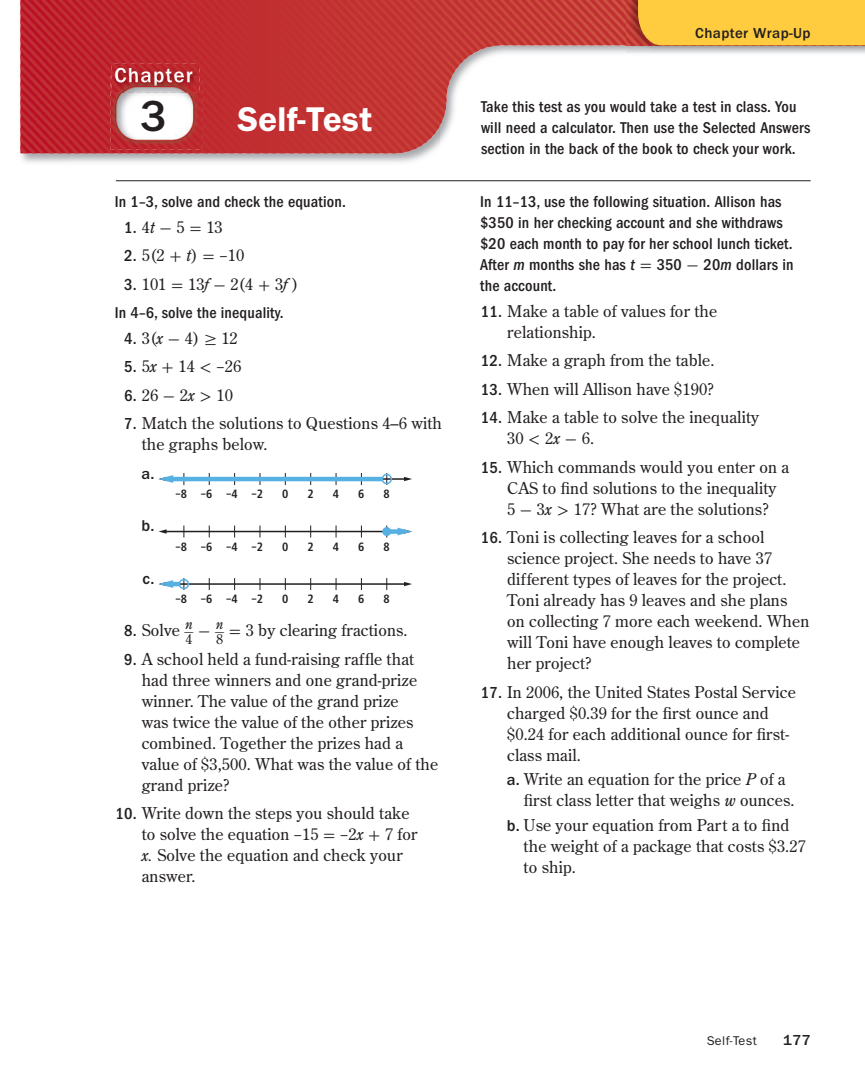
<style>
.page{position:relative;width:865px;height:1081px;background:#fff}
.page>*{position:absolute;margin:0;border:0;box-sizing:border-box;transform-origin:0 0}
.t1{font:500 45px "ITC Franklin Gothic Std";color:#231f20}
.t2{font:600 34.5px "ITC Franklin Gothic Std";letter-spacing:.01em;color:#fff}
.t3{font:500 21px "ITC Franklin Gothic Std";letter-spacing:.06em;color:#fff}
.t4{font:16.2px/21px "Century Old Style Std";letter-spacing:.01em;color:#231f20}
.t5{font:500 condensed 16.2px/21px "ITC Franklin Gothic Std";letter-spacing:.01em;color:#231f20}
.t6{font:500 16.2px "ITC Franklin Gothic Std";color:#231f20}
.t7{font:500 15px "ITC Franklin Gothic Std";letter-spacing:.025em;color:#231f20}
.t8{font:13.8px/13.8px "Uni Math";color:#231f20;text-align:right;scale:.66 1}
.t9{font:13.8px "Century Old Style Std";color:#231f20}
.t10{font:12.75px "ITC Franklin Gothic Std";letter-spacing:.03em;color:#231f20}
.t11{font:700 12px "Math Pi One";color:#231f20}
.t12{font:700 condensed 12px "Frutiger LT Std";color:#231f20}
.s1{font-family:"ITC Franklin Gothic Std";font-weight:500;font-stretch:condensed;font-size:16.5px}
.s2{font-style:italic}
.s3{font-family:"Uni Math"}
.s4{font-size:16.5px}
.s5{font-family:"Century Old Style Std";font-weight:400;font-stretch:normal}
.s6{font-family:"Uni Math";font-weight:400;font-stretch:normal}
.s7{font-family:"Century Old Style Std";font-weight:400;font-style:italic;font-stretch:normal}
.s8{font-family:"Frutiger LT Std";font-stretch:condensed}
.s9{font-size:16.2px}
.s10{font-family:"Century Old Style Std";font-style:italic}
.s11{font-family:"Century Old Style Std"}
.s12{font-family:"ITC Franklin Gothic Std";font-weight:500}
</style>
<div class="page">
<img style="left:20px;top:153px;width:50px;height:10px">
<img style="left:70px;top:153px;width:360px;height:10px">
<img style="left:20px;top:0;width:841px;height:153px">
<img style="left:626px;top:0;width:239px;height:53px">
<img style="left:111px;top:64px;width:89px;height:12px">
<img style="left:115px;top:68px;width:78px;height:8px">
<img style="left:111px;top:76px;width:92px;height:74px">
<img style="left:115px;top:76px;width:77px;height:10px">
<hr style="left:116px;top:180px;width:694px;height:1px;background:#231f20">
<hr style="left:164px;top:478px;width:242px;height:2px;background:#231f20">
<svg style="left:404px;top:477px;width:8px;height:4px"></svg>
<hr style="left:170px;top:477px;width:212px;height:4px;background:#57b0e2">
<svg style="left:158px;top:475px;width:15px;height:8px"></svg>
<div style="left:381px;top:474px;width:11px;height:10px;border:2px solid #57b0e2;border-radius:50%"></div>
<hr style="left:164px;top:531px;width:242px;height:1px;background:#231f20">
<svg style="left:158px;top:529px;width:9px;height:5px"></svg>
<div style="left:387px;top:529px;width:13px;height:5px;background:#57b0e2"></div>
<svg style="left:397px;top:527px;width:15px;height:8px"></svg>
<div style="left:382px;top:527px;width:9px;height:9px;background:#57b0e2;border-radius:50%"></div>
<hr style="left:164px;top:583px;width:242px;height:2px;background:#231f20">
<svg style="left:404px;top:582px;width:8px;height:4px"></svg>
<svg style="left:259px;top:578px;width:1px;height:12px"></svg>
<svg style="left:336px;top:578px;width:1px;height:12px"></svg>
<svg style="left:386px;top:578px;width:1px;height:12px"></svg>
<svg style="left:158px;top:578px;width:26px;height:12px"></svg>
<div style="left:179px;top:579px;width:10px;height:10px;border:2px solid #57b0e2;border-radius:50%"></div>
<div style="left:638px;top:0;width:227px;height:45px;background:#fecc3e"></div>
<p class="t3" style="left:114px;top:68px;width:80px">Chapter</p>
<p class="t7" style="left:695px;top:28px;width:117px">Chapter Wrap-Up</p>
<p class="t1" style="left:140px;top:100px;width:28px">3</p>
<p class="t2" style="left:237px;top:107px;width:137px">Self-Test</p>
<p class="t5" style="left:481px;top:97px;width:331px">Take this test as you would take a test in class. You will need a calculator. Then use the Selected Answers section in the back of the book to check your work.</p>
<p class="t5" style="left:115px;top:193px;width:233px">In 1–3, solve and check the equation.</p>
<p class="t4" style="left:124px;top:217px;width:100px"><span class="s1">1.</span> 4<span class="s2">t</span> <span class="s3">-</span> 5 <span class="s3">=</span> 13</p>
<p class="t4" style="left:124px;top:246px;width:121px"><span class="s1">2.</span> 5(2 <span class="s3">+</span> <span class="s2">t</span>) <span class="s3">=</span> −10</p>
<p class="t5" style="left:115px;top:271px;width:185px;line-height:28.5px;text-indent:9px"><span class="s4">3.</span> <span class="s5">101</span> <span class="s6">=</span> <span class="s5">13</span><span class="s7">f</span> <span class="s6">-</span> <span class="s5">2(4</span> <span class="s6">+</span> <span class="s5">3</span><span class="s7">f</span> <span class="s5">)<br></span>In 4–6, solve the inequality.</p>
<p class="t4" style="left:124px;top:328px;width:115px"><span class="s1">4.</span> 3(<span class="s2">x</span> <span class="s3">-</span> 4) <span class="s3">≥</span> 12</p>
<p class="t4" style="left:124px;top:357px;width:118px"><span class="s1">5.</span> 5<span class="s2">x</span> <span class="s3">+</span> 14 <span class="s3">&lt;</span> −26</p>
<p class="t4" style="left:124px;top:385px;width:110px"><span class="s1">6.</span> 26 <span class="s3">-</span> 2<span class="s2">x</span> <span class="s3">&gt;</span> 10</p>
<p class="t4" style="left:142px;top:414px;width:302px;text-indent:-18px"><span class="s1">7.</span> Match the solutions to Questions 4–6 with the graphs below.</p>
<p class="t6" style="left:141px;top:468px;width:14px">a.</p>
<p class="t11" style="left:176px;top:488px;width:88px">-<span class="s8">8</span> -<span class="s8">6</span> -<span class="s8">4</span> -<span class="s8">2</span></p>
<p class="t12" style="left:282px;top:487px;width:8px">0</p>
<p class="t12" style="left:307px;top:487px;width:8px">2</p>
<p class="t12" style="left:333px;top:487px;width:8px">4</p>
<p class="t12" style="left:358px;top:487px;width:8px">6</p>
<p class="t12" style="left:383px;top:487px;width:8px">8</p>
<p class="t6" style="left:141px;top:520px;width:14px">b.</p>
<p class="t11" style="left:176px;top:541px;width:88px">-<span class="s8">8</span> -<span class="s8">6</span> -<span class="s8">4</span> -<span class="s8">2</span></p>
<p class="t12" style="left:282px;top:539px;width:8px">0</p>
<p class="t12" style="left:307px;top:539px;width:8px">2</p>
<p class="t12" style="left:333px;top:539px;width:8px">4</p>
<p class="t12" style="left:358px;top:539px;width:8px">6</p>
<p class="t12" style="left:383px;top:539px;width:8px">8</p>
<p class="t6" style="left:143px;top:573px;width:13px">c.</p>
<p class="t11" style="left:176px;top:593px;width:88px">-<span class="s8">8</span> -<span class="s8">6</span> -<span class="s8">4</span> -<span class="s8">2</span></p>
<p class="t12" style="left:282px;top:592px;width:8px">0</p>
<p class="t12" style="left:307px;top:592px;width:8px">2</p>
<p class="t12" style="left:333px;top:592px;width:8px">4</p>
<p class="t12" style="left:358px;top:592px;width:8px">6</p>
<p class="t12" style="left:383px;top:592px;width:8px">8</p>
<p class="t4" style="left:124px;top:621px;width:71px"><span class="s1">8.</span> Solve <sup>__</sup><sup>n</sup></p>
<p class="t9" style="left:185px;top:634px;width:8px">4</p>
<p class="t8" style="left:198px;top:620px;width:42px"><span class="s9">-</span> _ _<span class="s10">n<br></span><span class="s11">8</span></p>
<p class="t4" style="left:228px;top:621px;width:181px"><span class="s3">=</span> 3 by clearing fractions.</p>
<p class="t4" style="left:142px;top:649px;width:298px;text-indent:-18px"><span class="s1">9.</span> A school held a fund-raising raffle that had three winners and one grand-prize winner. The value of the grand prize<br>was twice the value of the other prizes combined. Together the prizes had a value of $3,500. What was the value of the grand prize?</p>
<p class="t4" style="left:142px;top:804px;width:277px;text-indent:-26px"><span class="s1">10.</span> Write down the steps you should take to solve the equation −15 <span class="s3">=</span> −2<span class="s2">x</span> <span class="s3">+</span> 7 for <span class="s2">x.</span> Solve the equation and check your answer.</p>
<p class="t5" style="left:480px;top:193px;width:315px">In 11–13, use the following situation. Allison has $350 in her checking account and she withdraws $20 each month to pay for her school lunch ticket.<br>After <span class="s2">m</span> months she has <span class="s2">t</span> <span class="s6">=</span> 350 <span class="s6">-</span> 20<span class="s2">m</span> dollars in the account.</p>
<p class="t4" style="left:507px;top:301px;width:212px;text-indent:-26px"><span class="s1">11.</span> Make a table of values for the relationship.</p>
<p class="t4" style="left:481px;top:351px;width:235px"><span class="s1">12.</span> Make a graph from the table.</p>
<p class="t4" style="left:481px;top:379px;width:234px"><span class="s1">13.</span> When will Allison have $190?</p>
<p class="t4" style="left:507px;top:408px;width:254px;text-indent:-26px"><span class="s1">14.</span> Make a table to solve the inequality<br>30 <span class="s3">&lt;</span> 2<span class="s2">x</span> <span class="s3">-</span> 6.</p>
<p class="t4" style="left:507px;top:457px;width:283px;text-indent:-26px"><span class="s1">15.</span> Which commands would you enter on a<br>CAS to find solutions to the inequality<br>5 <span class="s3">-</span> 3<span class="s2">x</span> <span class="s3">&gt;</span> 17? What are the solutions?</p>
<p class="t4" style="left:507px;top:528px;width:304px;text-indent:-26px"><span class="s1">16.</span> Toni is collecting leaves for a school science project. She needs to have 37 different types of leaves for the project.<br>Toni already has 9 leaves and she plans<br>on collecting 7 more each weekend. When will Toni have enough leaves to complete her project?</p>
<p class="t4" style="left:507px;top:682px;width:290px;text-indent:-26px"><span class="s1">17.</span> In 2006, the United States Postal Service charged $0.39 for the first ounce and $0.24 for each additional ounce for first&shy;class mail.</p>
<p class="t4" style="left:523px;top:769px;width:272px;text-indent:-17px"><span class="s12">a.</span> Write an equation for the price <span class="s2">P</span> of a first class letter that weighs <span class="s2">w</span> ounces.</p>
<p class="t4" style="left:523px;top:816px;width:284px;text-indent:-17px"><span class="s12">b.</span> Use your equation from Part a to find the weight of a package that costs $3.27 to ship.</p>
<p class="t10" style="left:706px;top:1036px;width:52px">Self-Test</p>
<p class="t7" style="left:783px;top:1034px;width:29px">177</p>
</div>
